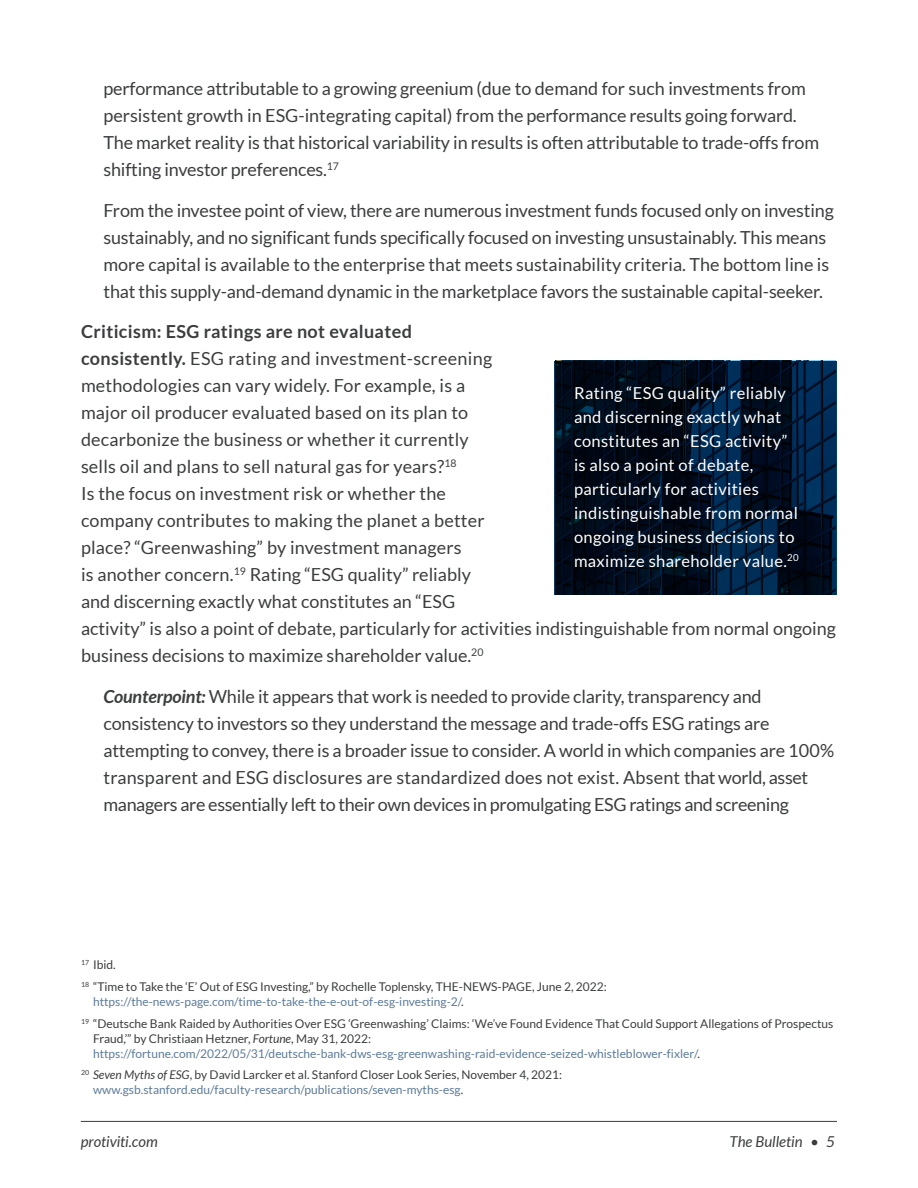
<style>
.page{position:relative;width:918px;height:1188px;background:#fff}
.page>*{position:absolute;margin:0;border:0;box-sizing:border-box;transform-origin:0 0}
.Body_L1_indented{font:18px/27px "Lato";letter-spacing:-.01em;color:#3c3d3e}
.Body_L1{font:18px/27px "Lato";letter-spacing:.01em;color:#3c3d3e}
.Graphic_Body__Main{font:16.5px/24px "Lato";letter-spacing:.02em;color:#fff}
.t1{font:italic 15px "Lato";letter-spacing:-.005em;color:#3c3d3e}
.Footnote_-_8_10_Lato{font:12px/15px "Lato";color:#3c3d3e}
.Footnote_-_8_10_Lato-2{font:12px/15px "Lato";color:#5d7b9a}
.s1{font-weight:700}
.s2{font-weight:700;font-style:italic}
.s3{color:#5d7b9a}
.s4{font-style:italic}
.s5{font-style:italic;color:#3c3d3e}
.s6{color:#3c3d3e}
</style>
<div class="page">
<hr style="left:81px;top:1121px;width:756px;height:1px;background:#3c3d3e">
<svg style="left:554px;top:361px;width:283px;height:233px;background:#001227"></svg>
<p class="Body_L1_indented" style="left:104px;top:75px;width:717px">performance attributable to a growing greenium (due to demand for such investments from persistent growth in ESG-integrating capital) from the performance results going forward.<br>The market reality is that historical variability in results is often attributable to trade-offs from shifting investor preferences.<sup>17</sup></p>
<p class="Body_L1_indented" style="left:104px;top:197px;width:732px">From the investee point of view, there are numerous investment funds focused only on investing sustainably, and no significant funds specifically focused on investing unsustainably. This means more capital is available to the enterprise that meets sustainability criteria. The bottom line is that this supply-and-demand dynamic in the marketplace favors the sustainable capital-seeker.</p>
<p class="Body_L1" style="left:81px;top:318px;width:757px"><span class="s1">Criticism: ESG ratings are not evaluated<br>consistently.</span> ESG rating and investment-screening<br>methodologies can vary widely. For example, is a<br>major oil producer evaluated based on its plan to<br>decarbonize the business or whether it currently<br>sells oil and plans to sell natural gas for years?<sup>18<br></sup>Is the focus on investment risk or whether the<br>company contributes to making the planet a better<br>place? “Greenwashing” by investment managers<br>is another concern.<sup>19</sup> Rating “ESG quality” reliably<br>and discerning exactly what constitutes an “ESG<br>activity” is also a point of debate, particularly for activities indistinguishable from normal ongoing business decisions to maximize shareholder value.<sup>20</sup></p>
<p class="Body_L1_indented" style="left:104px;top:683px;width:732px"><span class="s2">Counterpoint:</span> While it appears that work is needed to provide clarity, transparency and consistency to investors so they understand the message and trade-offs ESG ratings are attempting to convey, there is a broader issue to consider. A world in which companies are 100% transparent and ESG disclosures are standardized does not exist. Absent that world, asset managers are essentially left to their own devices in promulgating ESG ratings and screening</p>
<p class="Graphic_Body__Main" style="left:574px;top:381px;width:226px">Rating “ESG quality” reliably and discerning exactly what constitutes an “ESG activity” is also a point of debate, particularly for activities indistinguishable from normal ongoing business decisions to maximize shareholder value.<sup>20</sup></p>
<p class="Footnote_-_8_10_Lato" style="left:81px;top:957px;width:36px"><sup>17</sup> Ibid.</p>
<p class="Footnote_-_8_10_Lato" style="left:93px;top:979px;width:515px;text-indent:-12px"><sup>18</sup> “Time to Take the ‘E’ Out of ESG Investing,” by Rochelle Toplensky, THE-NEWS-PAGE, June 2, 2022: <span class="s3">https://the-news-page.com/time-to-take-the-e-out-of-esg-investing-2/</span>.</p>
<p class="Footnote_-_8_10_Lato" style="left:93px;top:1016px;width:742px;text-indent:-12px"><sup>19</sup> “Deutsche Bank Raided by Authorities Over ESG ‘Greenwashing’ Claims: ‘We’ve Found Evidence That Could Support Allegations of Prospectus<br>Fraud,’” by Christiaan Hetzner, <span class="s4">Fortune</span>, May 31, 2022: <span class="s3">https://fortune.com/2022/05/31/deutsche-bank-dws-esg-greenwashing-raid-evidence-seized-whistleblower-fixler/</span>.</p>
<p class="Footnote_-_8_10_Lato-2" style="left:93px;top:1067px;width:471px;text-indent:-12px"><sup>20</sup> <span class="s5">Seven Myths of ESG</span><span class="s6">, by David Larcker et al. Stanford Closer Look Series, November 4, 2021: </span>www.gsb.stanford.edu/faculty-research/publications/seven-myths-esg<span class="s6">.</span></p>
<p class="t1" style="left:81px;top:1133px;width:78px">protiviti.com</p>
<p class="t1" style="left:730px;top:1133px;width:107px">The Bulletin • 5</p>
</div>
